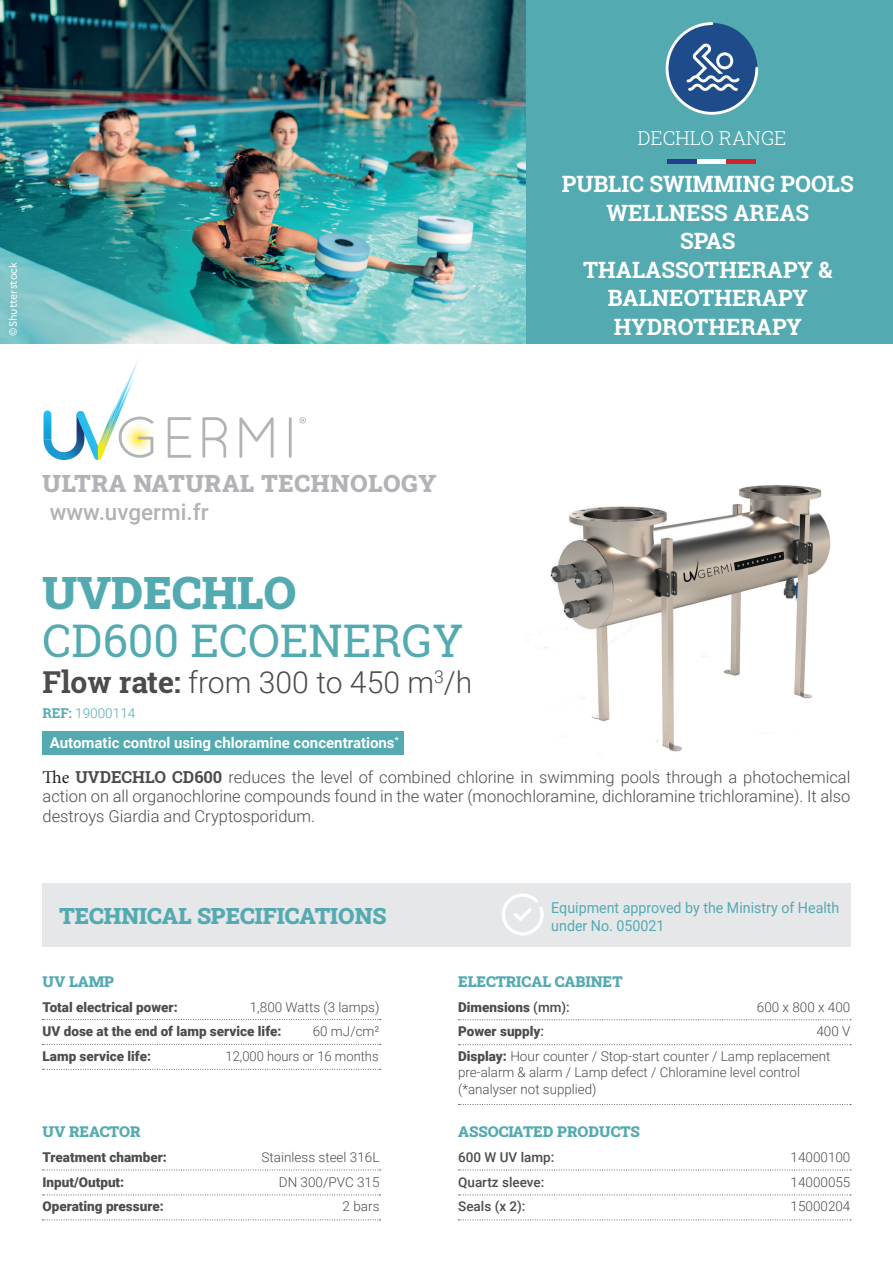
<style>
.page{position:relative;width:893px;height:1263px;background:#fff}
.page>*{position:absolute;margin:0;border:0;box-sizing:border-box;transform-origin:0 0}
.t1{font:45px "Roboto Slab";color:#54aab1}
.t2{font:900 45px "Roboto Slab";color:#54aab1}
.t3{font:300 30.15px "Roboto";color:#4b4c4d}
.t4{font:900 24px "Roboto Slab";letter-spacing:.03em;color:#b2b3b7}
.t5{font:700 22.5px/28.5px "Roboto Slab";color:#fff;text-align:center}
.t6{font:900 22.5px "Roboto Slab";color:#54aab1}
.t7{font:500 22.5px "Roboto";color:#b2b3b7}
.t8{font:300 19.5px "Roboto Slab";color:#fff}
.t9{font:300 16.5px/19.8px "Roboto";color:#4b4c4d;text-align:justify}
.t10{font:15px/18px "Roboto";color:#54aab1;scale:.95 1}
.t11{font:900 15px "Roboto Slab";color:#54aab1}
.t12{font:700 15px "Roboto";color:#fff}
.t13{font:300 13.5px/24.8px "Roboto";color:#4b4c4d}
.t14{font:900 13.5px "Roboto";color:#4b4c4d}
.t15{font:500 13.5px "Roboto";color:#4b4c4d}
.t16{font:300 13.5px "Roboto";color:#4b4c4d;scale:.96 1}
.t17{font:300 13.5px "Roboto";color:#54aab1}
.t18{font:10.5px "Marianne";color:#fff}
.s1{font-family:"Roboto"}
.s2{font-family:"Roboto Slab";font-weight:700}
.s3{font-family:"Minion Pro";font-weight:400;font-size:18px;color:#231f20}
.s4{font-weight:500}
.s5{font-weight:900}
</style>
<div class="page">
<div style="left:0;top:0;width:893px;height:344px;background:#54aab1"></div>
<div style="left:42px;top:883px;width:808px;height:64px;background:#e6e7e9"></div>
<svg style="left:502px;top:893px;width:42px;height:42px"></svg>
<svg style="left:666px;top:22px;width:92px;height:93px"></svg>
<img style="left:0;top:0;width:525px;height:344px">
<hr style="left:668px;top:160px;width:29px;height:4px;background:#253f8e">
<hr style="left:697px;top:160px;width:30px;height:4px;background:#fff">
<hr style="left:727px;top:160px;width:29px;height:4px;background:#d1232a">
<svg style="left:43px;top:1019px;width:337px;height:1px"></svg>
<svg style="left:43px;top:1169px;width:337px;height:1px"></svg>
<svg style="left:459px;top:1169px;width:392px;height:1px"></svg>
<svg style="left:459px;top:1019px;width:392px;height:1px"></svg>
<svg style="left:43px;top:1044px;width:337px;height:1px"></svg>
<svg style="left:43px;top:1194px;width:337px;height:1px"></svg>
<svg style="left:459px;top:1194px;width:392px;height:1px"></svg>
<svg style="left:459px;top:1044px;width:392px;height:1px"></svg>
<svg style="left:43px;top:1069px;width:337px;height:1px"></svg>
<svg style="left:43px;top:1219px;width:337px;height:1px"></svg>
<svg style="left:459px;top:1219px;width:392px;height:1px"></svg>
<svg style="left:459px;top:1104px;width:392px;height:1px"></svg>
<div style="left:43px;top:731px;width:361px;height:23px;background:#54aab1"></div>
<img style="left:525px;top:485px;width:306px;height:267px">
<svg style="left:168px;top:417px;width:23px;height:41px"></svg>
<svg style="left:239px;top:417px;width:35px;height:41px"></svg>
<hr style="left:289px;top:417px;width:3px;height:41px;background:#b2b3b7">
<svg style="left:44px;top:359px;width:110px;height:101px"></svg>
<svg style="left:202px;top:417px;width:25px;height:41px"></svg>
<svg style="left:299px;top:417px;width:7px;height:6px"></svg>
<p class="t18" style="left:5px;top:336px;width:75px;rotate:-90deg"><span class="s1">©</span>Shutterstock</p>
<h3 class="t8" style="left:637px;top:124px;width:151px">DECHLO RANGE</h3>
<h3 class="t5" style="left:562px;top:169px;width:293px">PUBLIC SWIMMING POOLS<br>WELLNESS AREAS<br>SPAS<br>THALASSOTHERAPY &amp;<br>BALNEOTHERAPY<br>HYDROTHERAPY</h3>
<h3 class="t4" style="left:43px;top:467px;width:396px">ULTRA NATURAL TECHNOLOGY</h3>
<h3 class="t7" style="left:50px;top:496px;width:160px">www.uvgermi.fr</h3>
<h1 class="t2" style="left:43px;top:562px;width:255px">UVDECHLO</h1>
<h1 class="t1" style="left:43px;top:610px;width:423px">CD600 ECOENERGY</h1>
<h2 class="t3" style="left:43px;top:661px;width:431px"><span class="s2">Flow rate:</span> from 300 to 450 m<sup>3</sup>/h</h2>
<p class="t17" style="left:43px;top:704px;width:94px"><span class="s2">REF:</span> 19000114</p>
<p class="t12" style="left:50px;top:732px;width:350px">Automatic control using chloramine concentrations<sup>*</sup></p>
<p class="t9" style="left:43px;top:766px;width:809px"><span class="s3">The</span> <span class="s2">UVDECHLO CD600</span> reduces the level of combined chlorine in swimming pools through a photochemical action on all organochlorine compounds found in the water (monochloramine, dichloramine trichloramine). It also destroys Giardia and Cryptosporidum.</p>
<h3 class="t6" style="left:60px;top:901px;width:328px">TECHNICAL SPECIFICATIONS</h3>
<p class="t11" style="left:43px;top:971px;width:73px">UV LAMP</p>
<p class="t14" style="left:43px;top:997px;width:137px">Total electrical power:</p>
<p class="t13" style="left:250px;top:994px;width:131px">1,800 Watts (3 lamps)</p>
<p class="t14" style="left:43px;top:1022px;width:240px">UV dose at the end of lamp service life:</p>
<p class="t13" style="left:313px;top:1019px;width:68px">60 mJ/cm²</p>
<p class="t14" style="left:43px;top:1047px;width:110px">Lamp service life:</p>
<p class="t16" style="left:226px;top:1047px;width:161px">12,000 hours or 16 months</p>
<p class="t11" style="left:43px;top:1121px;width:100px">UV REACTOR</p>
<p class="t14" style="left:43px;top:1148px;width:126px">Treatment chamber:</p>
<p class="t13" style="left:262px;top:1144px;width:119px">Stainless steel 316L</p>
<p class="t14" style="left:43px;top:1172px;width:83px">Input/Output:</p>
<p class="t13" style="left:279px;top:1169px;width:102px">DN 300/PVC 315</p>
<p class="t14" style="left:43px;top:1197px;width:123px">Operating pressure:</p>
<p class="t13" style="left:343px;top:1194px;width:38px">2 bars</p>
<p class="t10" style="left:551px;top:898px;width:305px">Equipment approved by the Ministry of Health under No. 050021</p>
<p class="t11" style="left:458px;top:971px;width:166px">ELECTRICAL CABINET</p>
<p class="t14" style="left:458px;top:997px;width:113px">Dimensions <span class="s4">(mm):</span></p>
<p class="t13" style="left:757px;top:994px;width:95px">600 x 800 x 400</p>
<p class="t14" style="left:458px;top:1022px;width:87px">Power supply<span class="s4">:</span></p>
<p class="t13" style="left:458px;top:1019px;width:394px;text-indent:358px">400 V<br><span class="s5">Display:</span> Hour counter / Stop-start counter / Lamp replacement</p>
<p class="t13" style="left:458px;top:1064px;width:343px;line-height:16.2px">pre-alarm &amp; alarm / Lamp defect / Chloramine level control (*analyser not supplied)</p>
<p class="t11" style="left:458px;top:1121px;width:183px">ASSOCIATED PRODUCTS</p>
<p class="t15" style="left:458px;top:1148px;width:98px">600 W UV lamp:</p>
<p class="t13" style="left:791px;top:1144px;width:61px">14000100</p>
<p class="t15" style="left:458px;top:1172px;width:88px">Quartz sleeve:</p>
<p class="t13" style="left:791px;top:1169px;width:61px">14000055</p>
<p class="t15" style="left:458px;top:1197px;width:69px">Seals (x 2):</p>
<p class="t13" style="left:791px;top:1194px;width:61px">15000204</p>
</div>
